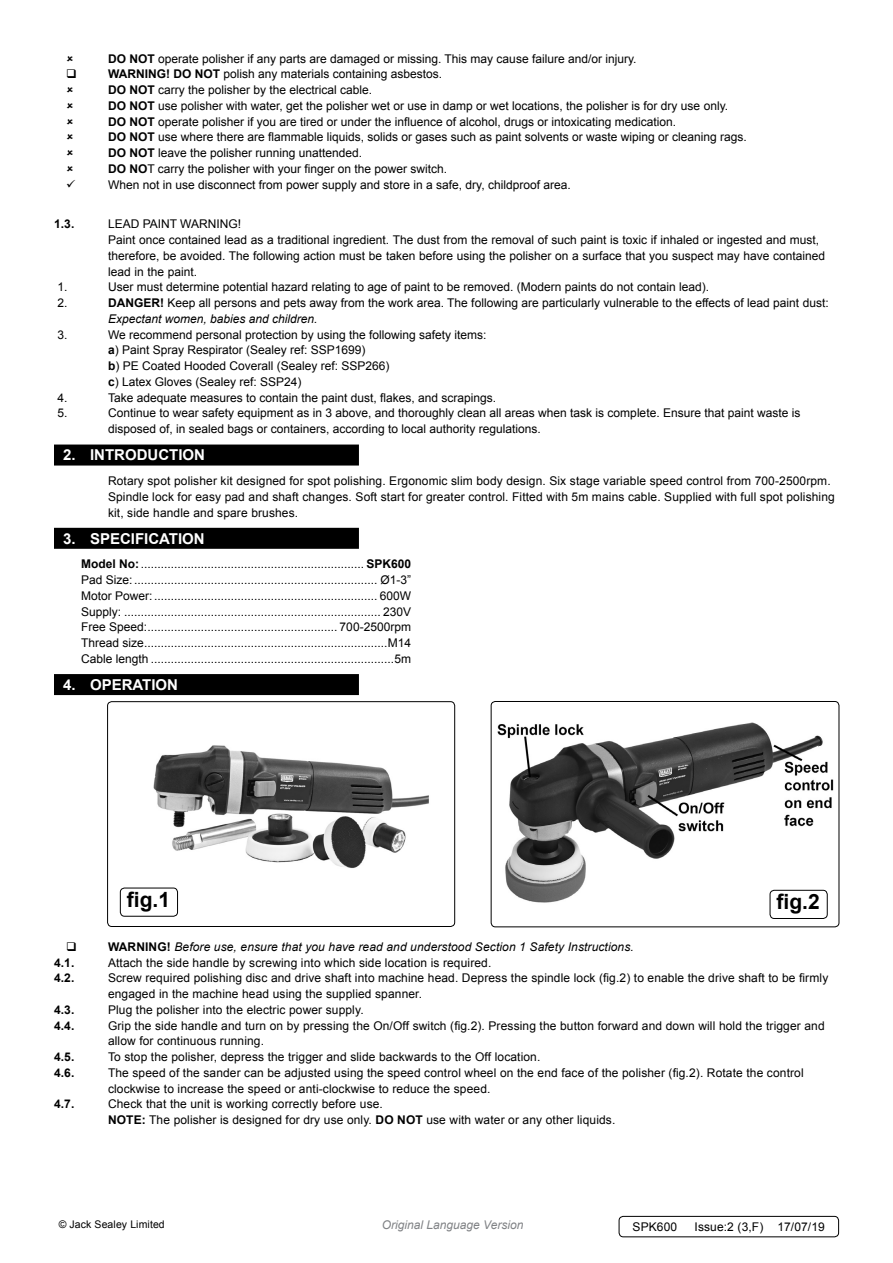
<style>
.page{position:relative;width:893px;height:1263px;background:#fff}
.page>*{position:absolute;margin:0;border:0;box-sizing:border-box;transform-origin:0 0}
.t1{font:700 21px "Arial";color:#000}
.t2{font:700 15px "Arial";color:#fff}
.t3{font:12px/15.8px "Arial";color:#000}
.t4{font:italic 12px "Arial";letter-spacing:.01em;color:#000}
.t5{font:700 12px "Arial";color:#000}
.t6{font:italic 12px "Arial";color:#808285}
.t7{font:10.5px "Arial";letter-spacing:.01em;color:#000}
.s1{font-weight:700}
.s2{font-style:italic}
.s3{font-weight:700;font-style:normal}
</style>
<div class="page">
<div style="left:54px;top:444px;width:305px;height:21px;background:#000"></div>
<div style="left:54px;top:528px;width:305px;height:21px;background:#000"></div>
<div style="left:54px;top:674px;width:305px;height:21px;background:#000"></div>
<img style="left:109px;top:702px;width:346px;height:224px">
<div style="left:107px;top:701px;width:348px;height:226px;border:1px solid #000;border-radius:4px"></div>
<img style="left:497px;top:722px;width:337px;height:194px">
<div style="left:491px;top:701px;width:348px;height:226px;border:1px solid #000;border-radius:4px"></div>
<div style="left:120px;top:888px;width:58px;height:28px;background:#fff;border-radius:4px"></div>
<div style="left:120px;top:888px;width:58px;height:28px;border:1px solid #000;border-radius:4px"></div>
<div style="left:770px;top:890px;width:57px;height:28px;background:#fff;border-radius:4px"></div>
<div style="left:770px;top:890px;width:58px;height:29px;border:1px solid #000;border-radius:4px"></div>
<div style="left:619px;top:1216px;width:220px;height:21px;border:1px solid #000;border-radius:4px"></div>
<p class="t3" style="left:108px;top:51px;width:640px"><span class="s1">DO NOT</span> operate polisher if any parts are damaged or missing. This may cause failure and/or injury.<br><span class="s1">WARNING! DO NOT</span> polish any materials containing asbestos.<br><span class="s1">DO NOT</span> carry the polisher by the electrical cable.<br><span class="s1">DO NOT</span> use polisher with water, get the polisher wet or use in damp or wet locations, the polisher is for dry use only.<br><span class="s1">DO NOT</span> operate polisher if you are tired or under the influence of alcohol, drugs or intoxicating medication.<br><span class="s1">DO NOT</span> use where there are flammable liquids, solids or gases such as paint solvents or waste wiping or cleaning rags.<br><span class="s1">DO NOT</span> leave the polisher running unattended.<br><span class="s1">DO NO</span>T carry the polisher with your finger on the power switch.<br>When not in use disconnect from power supply and store in a safe, dry, childproof area.</p>
<p class="t5" style="left:54px;top:216px;width:22px">1.3.</p>
<p class="t3" style="left:108px;top:216px;width:719px">LEAD PAINT WARNING!<br>Paint once contained lead as a traditional ingredient. The dust from the removal of such paint is toxic if inhaled or ingested and must, therefore, be avoided. The following action must be taken before using the polisher on a surface that you suspect may have contained lead in the paint.</p>
<p class="t3" style="left:57px;top:279px;width:12px">1.</p>
<p class="t3" style="left:108px;top:279px;width:602px">User must determine potential hazard relating to age of paint to be removed. (Modern paints do not contain lead).</p>
<p class="t3" style="left:57px;top:295px;width:12px">2.</p>
<p class="t3" style="left:108px;top:295px;width:722px"><span class="s1">DANGER!</span> Keep all persons and pets away from the work area. The following are particularly vulnerable to the effects of lead paint dust:<br><span class="s2">Expectant women, babies and children.</span></p>
<p class="t3" style="left:57px;top:327px;width:12px">3.</p>
<p class="t3" style="left:108px;top:327px;width:380px">We recommend personal protection by using the following safety items:<br><span class="s1">A</span>) Paint Spray Respirator (Sealey ref: SSP1699)<br><span class="s1">B</span>) PE Coated Hooded Coverall (Sealey ref: SSP266)<br><span class="s1">C</span>) Latex Gloves (Sealey ref: SSP24)</p>
<p class="t3" style="left:57px;top:390px;width:12px">4.</p>
<p class="t3" style="left:108px;top:390px;width:390px">Take adequate measures to contain the paint dust, flakes, and scrapings.</p>
<p class="t3" style="left:57px;top:405px;width:12px">5.</p>
<p class="t3" style="left:108px;top:405px;width:694px">Continue to wear safety equipment as in 3 above, and thoroughly clean all areas when task is complete. Ensure that paint waste is disposed of, in sealed bags or containers, according to local authority regulations.</p>
<p class="t2" style="left:63px;top:445px;width:141px">2. INTRODUCTION</p>
<p class="t3" style="left:108px;top:473px;width:728px">Rotary spot polisher kit designed for spot polishing. Ergonomic slim body design. Six stage variable speed control from 700-2500rpm.<br>Spindle lock for easy pad and shaft changes. Soft start for greater control. Fitted with 5m mains cable. Supplied with full spot polishing kit, side handle and spare brushes.</p>
<p class="t2" style="left:63px;top:528px;width:141px">3. SPECIFICATION</p>
<p class="t3" style="left:81px;top:556px;width:295px"><span class="s1">MODEL NO:</span>................................................................... <span class="s1">SPK</span></p>
<p class="t5" style="left:391px;top:556px;width:22px">600</p>
<p class="t3" style="left:81px;top:572px;width:332px;text-align:justify">Pad Size:......................................................................... Ø1-3” Motor Power:................................................................... 600W Supply: ............................................................................. 230V Free Speed:......................................................... 700-2500rpm Thread size.........................................................................M14<br>Cable length .........................................................................5m</p>
<p class="t2" style="left:63px;top:674px;width:114px">4. OPERATION</p>
<h1 class="t1" style="left:127px;top:885px;width:45px">FIG.1</h1>
<h1 class="t1" style="left:777px;top:887px;width:45px">FIG.2</h1>
<p class="t4" style="left:108px;top:939px;width:527px"><span class="s3">WARNING!</span> Before use, ensure that you have read and understood Section 1 Safety Instructions.</p>
<p class="t5" style="left:54px;top:954px;width:22px">4.1.</p>
<p class="t3" style="left:108px;top:955px;width:385px">Attach the side handle by screwing into which side location is required.</p>
<p class="t5" style="left:54px;top:970px;width:22px">4.2.</p>
<p class="t3" style="left:108px;top:970px;width:722px">Screw required polishing disc and drive shaft into machine head. Depress the spindle lock (fig.2) to enable the drive shaft to be firmly engaged in the machine head using the supplied spanner.</p>
<p class="t5" style="left:54px;top:1001px;width:22px">4.3.</p>
<p class="t3" style="left:108px;top:1002px;width:257px">Plug the polisher into the electric power supply.</p>
<p class="t5" style="left:54px;top:1017px;width:22px">4.4.</p>
<p class="t3" style="left:108px;top:1017px;width:718px">Grip the side handle and turn on by pressing the On/Off switch (fig.2). Pressing the button forward and down will hold the trigger and allow for continuous running.</p>
<p class="t5" style="left:54px;top:1049px;width:22px">4.5.</p>
<p class="t3" style="left:108px;top:1049px;width:434px">To stop the polisher, depress the trigger and slide backwards to the Off location.</p>
<p class="t5" style="left:54px;top:1064px;width:22px">4.6.</p>
<p class="t3" style="left:108px;top:1065px;width:697px">The speed of the sander can be adjusted using the speed control wheel on the end face of the polisher (fig.2). Rotate the control clockwise to increase the speed or anti-clockwise to reduce the speed.</p>
<p class="t5" style="left:54px;top:1096px;width:22px">4.7.</p>
<p class="t3" style="left:108px;top:1096px;width:276px">Check that the unit is working correctly before use.</p>
<p class="t5" style="left:108px;top:1112px;width:18px">NOTE</p>
<p class="t3" style="left:142px;top:1112px;width:475px"><span class="s1">:</span> The polisher is designed for dry use only. <span class="s1">DO NOT</span> use with water or any other liquids.</p>
<p class="t7" style="left:59px;top:1217px;width:108px">© Jack Sealey Limited</p>
<p class="t6" style="left:382px;top:1217px;width:143px">Original Language Version</p>
<p class="t3" style="left:632px;top:1219px;width:46px">SPK600</p>
<p class="t3" style="left:695px;top:1219px;width:132px">Issue:2 (3,F) 17/07/19</p>
</div>
